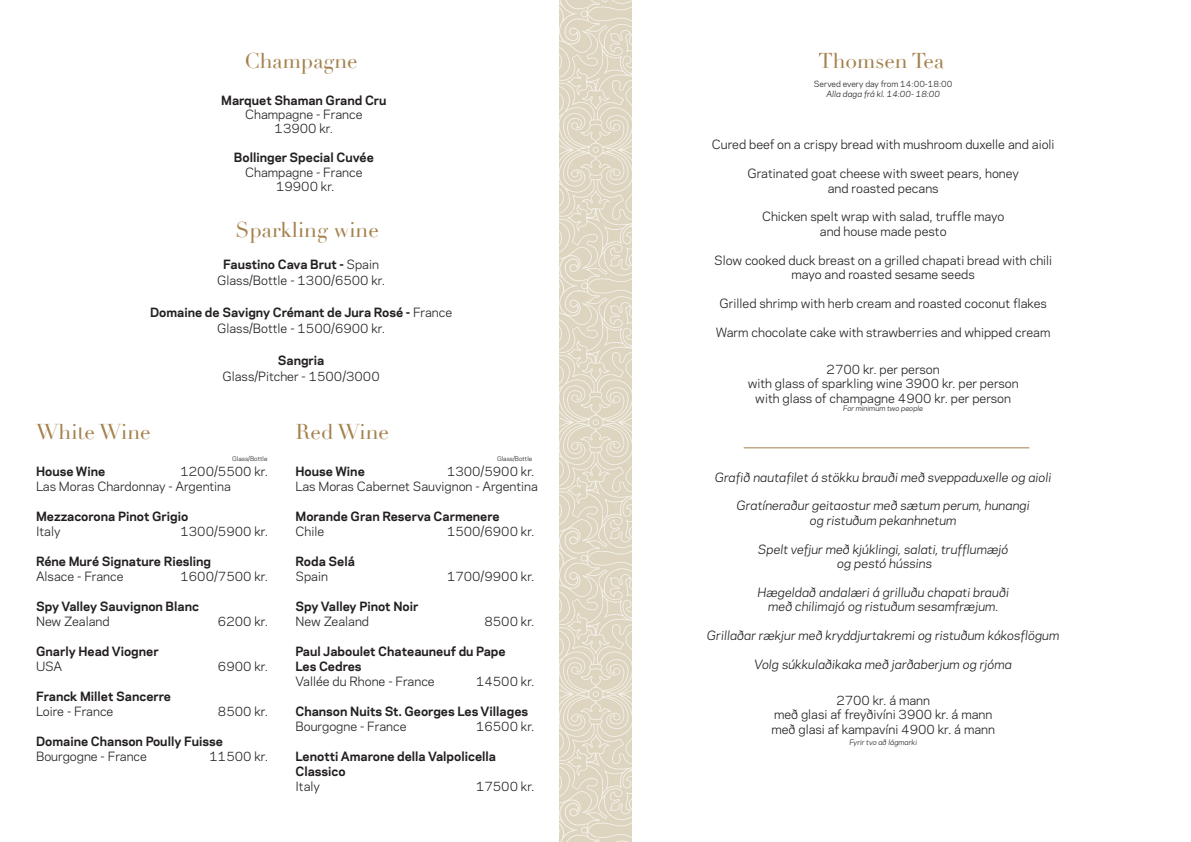
<style>
.page{position:relative;width:1191px;height:842px;background:#fff}
.page>*{position:absolute;margin:0;border:0;box-sizing:border-box;transform-origin:0 0}
.t1{font:21px "Didot";color:#a4814c}
.t2{font:12px/14.4px "Galaxie Polaris";color:#231f20;text-align:center}
.t3{font:700 12px/14.4px "Galaxie Polaris";color:#231f20;text-align:center}
.t4{font:italic 12px "Galaxie Polaris";color:#231f20}
.t5{font:8px "Galaxie Polaris";color:#231f20}
.t6{font:italic 8px "Galaxie Polaris";color:#231f20}
.t7{font:italic 7px "Galaxie Polaris";color:#231f20}
.t8{font:6px "Galaxie Polaris";color:#231f20}
.s1{font-weight:400}
.s2{font-weight:700}
</style>
<div class="page">
<img style="left:560px;top:0;width:71px;height:842px">
<hr style="left:743px;top:447px;width:286px;height:1px;background:#a4814c">
<p class="t1" style="left:244px;top:48px;width:115px">Champagne</p>
<p class="t3" style="left:221px;top:92px;width:167px">Marquet Shaman Grand Cru<br><span class="s1">Champagne - France</span></p>
<p class="t2" style="left:275px;top:121px;width:60px">13900 kr.</p>
<p class="t3" style="left:234px;top:150px;width:141px">Bollinger Special Cuvée</p>
<p class="t2" style="left:245px;top:164px;width:119px">Champagne - France</p>
<p class="t2" style="left:276px;top:179px;width:60px">19900 kr.</p>
<p class="t1" style="left:235px;top:217px;width:145px">Sparkling wine</p>
<p class="t3" style="left:223px;top:256px;width:157px">Faustino Cava Brut - <span class="s1">Spain</span></p>
<p class="t2" style="left:217px;top:272px;width:169px">Glass/Bottle - 1300/6500 kr.</p>
<p class="t3" style="left:150px;top:304px;width:304px">Domaine de Savigny Crémant de Jura Rosé - <span class="s1">France</span></p>
<p class="t2" style="left:217px;top:320px;width:169px">Glass/Bottle - 1500/6900 kr.</p>
<p class="t3" style="left:278px;top:352px;width:48px">Sangria</p>
<p class="t2" style="left:222px;top:368px;width:159px">Glass/Pitcher - 1500/3000</p>
<p class="t1" style="left:36px;top:419px;width:116px">White Wine</p>
<p class="t3" style="left:36px;top:463px;width:71px">House Wine</p>
<p class="t2" style="left:180px;top:463px;width:89px">1200/5500 kr.</p>
<p class="t2" style="left:36px;top:478px;width:196px">Las Moras Chardonnay - Argentina</p>
<p class="t3" style="left:36px;top:508px;width:154px;line-height:15px;text-align:left">Mezzacorona Pinot Grigio<br><span class="s1">Italy</span></p>
<p class="t8" style="left:232px;top:454px;width:37px">Glass/Bottle</p>
<p class="t2" style="left:180px;top:523px;width:89px">1300/5900 kr.</p>
<p class="t3" style="left:36px;top:553px;width:177px">Réne Muré Signature Riesling</p>
<p class="t2" style="left:36px;top:568px;width:89px">Alsace - France</p>
<p class="t2" style="left:180px;top:568px;width:89px">1600/7500 kr.</p>
<p class="t3" style="left:36px;top:598px;width:164px">Spy Valley Sauvignon Blanc</p>
<p class="t2" style="left:36px;top:613px;width:75px">New Zealand</p>
<p class="t2" style="left:218px;top:613px;width:52px">6200 kr.</p>
<p class="t3" style="left:36px;top:643px;width:124px">Gnarly Head Viogner</p>
<p class="t2" style="left:36px;top:658px;width:28px">USA</p>
<p class="t2" style="left:218px;top:658px;width:52px">6900 kr.</p>
<p class="t3" style="left:36px;top:688px;width:137px">Franck Millet Sancerre</p>
<p class="t2" style="left:36px;top:703px;width:79px">Loire - France</p>
<p class="t2" style="left:218px;top:703px;width:52px">8500 kr.</p>
<p class="t3" style="left:36px;top:733px;width:188px">Domaine Chanson Poully Fuisse</p>
<p class="t2" style="left:36px;top:748px;width:113px">Bourgogne - France</p>
<p class="t2" style="left:209px;top:748px;width:60px">11500 kr.</p>
<p class="t1" style="left:295px;top:419px;width:95px">Red Wine</p>
<p class="t3" style="left:295px;top:463px;width:71px">House Wine</p>
<p class="t2" style="left:447px;top:463px;width:89px">1300/5900 kr.</p>
<p class="t2" style="left:295px;top:478px;width:244px">Las Moras Cabernet Sauvignon - Argentina</p>
<p class="t3" style="left:295px;top:508px;width:206px">Morande Gran Reserva Carmenere</p>
<p class="t2" style="left:295px;top:523px;width:30px">Chile</p>
<p class="t2" style="left:447px;top:523px;width:89px">1500/6900 kr.</p>
<p class="t3" style="left:295px;top:553px;width:61px">Roda Selá</p>
<p class="t2" style="left:295px;top:568px;width:34px">Spain</p>
<p class="t2" style="left:447px;top:568px;width:89px">1700/9900 kr.</p>
<p class="t3" style="left:295px;top:598px;width:124px">Spy Valley Pinot Noir</p>
<p class="t2" style="left:295px;top:613px;width:75px">New Zealand</p>
<p class="t2" style="left:484px;top:613px;width:52px">8500 kr.</p>
<p class="t3" style="left:295px;top:643px;width:212px">Paul Jaboulet Chateauneuf du Pape</p>
<p class="t2" style="left:295px;top:658px;width:141px;line-height:15px;text-align:left"><span class="s2">Les Cedres<br></span>Vallée du Rhone - France</p>
<p class="t8" style="left:497px;top:454px;width:37px">Glass/Bottle</p>
<p class="t2" style="left:476px;top:673px;width:60px">14500 kr.</p>
<p class="t3" style="left:295px;top:703px;width:234px">Chanson Nuits St. Georges Les Villages</p>
<p class="t2" style="left:295px;top:718px;width:113px">Bourgogne - France</p>
<p class="t2" style="left:476px;top:718px;width:60px">16500 kr.</p>
<p class="t3" style="left:295px;top:748px;width:202px">Lenotti Amarone della Valpolicella</p>
<p class="t3" style="left:295px;top:763px;width:52px">Classico</p>
<p class="t2" style="left:295px;top:778px;width:26px">Italy</p>
<p class="t2" style="left:476px;top:778px;width:60px">17500 kr.</p>
<p class="t1" style="left:818px;top:48px;width:127px">Thomsen Tea</p>
<p class="t5" style="left:814px;top:78px;width:140px">Served every day from 14:00-18:00</p>
<p class="t6" style="left:826px;top:88px;width:115px">Alla daga frá kl. 14:00- 18:00</p>
<p class="t2" style="left:712px;top:137px;width:344px">Cured beef on a crispy bread with mushroom duxelle and aioli</p>
<p class="t2" style="left:747px;top:166px;width:273px">Gratinated goat cheese with sweet pears, honey and roasted pecans</p>
<p class="t2" style="left:762px;top:209px;width:244px">Chicken spelt wrap with salad, truffle mayo and house made pesto</p>
<p class="t2" style="left:714px;top:252px;width:339px">Slow cooked duck breast on a grilled chapati bread with chili mayo and roasted sesame seeds</p>
<p class="t2" style="left:719px;top:295px;width:329px">Grilled shrimp with herb cream and roasted coconut flakes</p>
<p class="t2" style="left:716px;top:324px;width:336px">Warm chocolate cake with strawberries and whipped cream</p>
<p class="t2" style="left:826px;top:361px;width:115px">2700 kr. per person</p>
<p class="t2" style="left:747px;top:376px;width:272px">with glass of sparkling wine 3900 kr. per person</p>
<p class="t2" style="left:755px;top:390px;width:257px">with glass of champagne 4900 kr. per person</p>
<p class="t7" style="left:843px;top:403px;width:82px">For minimum two people</p>
<p class="t4" style="left:715px;top:468px;width:338px">Grafið nautafilet á stökku brauði með sveppaduxelle og aioli</p>
<p class="t4" style="left:736px;top:497px;width:295px">Gratíneraður geitaostur með sætum perum, hunangi</p>
<p class="t4" style="left:810px;top:511px;width:148px">og ristuðum pekanhnetum</p>
<p class="t4" style="left:758px;top:540px;width:252px">Spelt vefjur með kjúklingi, salati, trufflumæjó</p>
<p class="t4" style="left:837px;top:554px;width:96px">og pestó hússins</p>
<p class="t4" style="left:757px;top:583px;width:253px">Hægeldað andalæri á grilluðu chapati brauði</p>
<p class="t4" style="left:768px;top:598px;width:232px">með chilimajó og ristuðum sesamfræjum.</p>
<p class="t4" style="left:707px;top:626px;width:354px">Grillaðar rækjur með kryddjurtakremi og ristuðum kókosflögum</p>
<p class="t4" style="left:754px;top:655px;width:259px">Volg súkkulaðikaka með jarðaberjum og rjóma</p>
<p class="t2" style="left:836px;top:692px;width:95px">2700 kr. á mann</p>
<p class="t2" style="left:774px;top:707px;width:220px">með glasi af freyðivíni 3900 kr. á mann</p>
<p class="t2" style="left:771px;top:721px;width:225px">með glasi af kampavíni 4900 kr. á mann</p>
<p class="t7" style="left:849px;top:736px;width:69px">Fyrir tvo að lágmarki</p>
</div>
